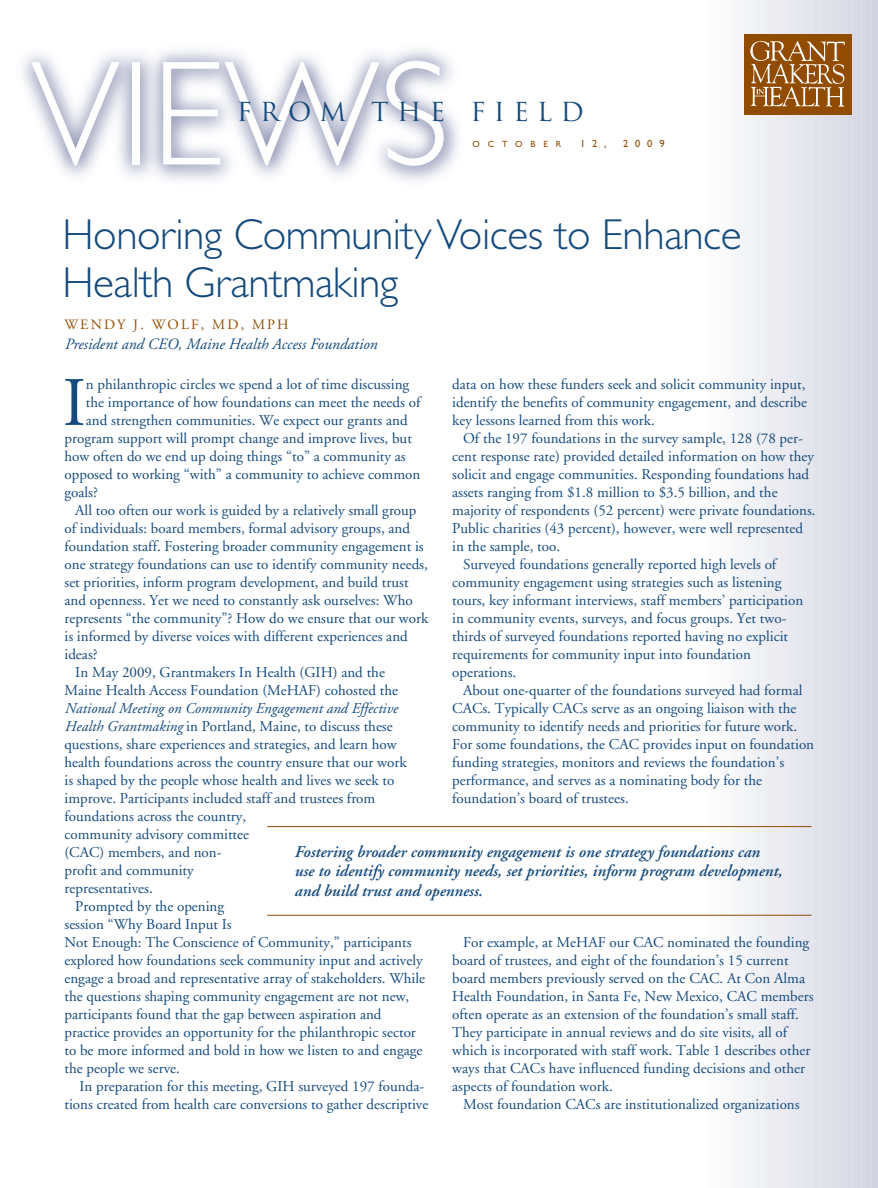
<style>
.page{position:relative;width:878px;height:1188px;background:#fff}
.page>*{position:absolute;margin:0;border:0;box-sizing:border-box;transform-origin:0 0}
.t1{font:69.3px "Adobe Garamond";color:#144a7c}
.t2{font:300 43.35px/48px "Gill Sans";letter-spacing:-.01em;color:#144a7c}
.t3{font:25.5px "Trajan";letter-spacing:.325em;color:#144a7c}
.t4{font:italic 600 16.5px/19.5px "Adobe Garamond";color:#144a7c}
.t5{font:italic 15.75px "Adobe Garamond";color:#144a7c}
.t6{font:15px/18px "Adobe Garamond";color:#144a7c;text-align:justify}
.t7{font:italic 15px "Adobe Garamond";color:#144a7c}
.t8{font:14.25px "Adobe Garamond";letter-spacing:.15em;color:#914c01}
.t9{font:10.5px "Gill Sans";letter-spacing:.65em;color:#914c01}
.t10{font:9px "Gill Sans";letter-spacing:.865em;color:#914c01}
.s1{font-style:italic}
</style>
<div class="page">
<div style="left:712px;top:0;width:12px;height:1188px;background:#fbfcfc"></div>
<div style="left:725px;top:0;width:13px;height:1188px;background:#f7f8fa"></div>
<div style="left:734px;top:0;width:13px;height:1188px;background:#f4f5f8"></div>
<div style="left:748px;top:0;width:12px;height:1188px;background:#f0f1f5"></div>
<div style="left:757px;top:0;width:12px;height:1188px;background:#eef0f4"></div>
<div style="left:766px;top:0;width:12px;height:1188px;background:#ecedf2"></div>
<div style="left:775px;top:0;width:13px;height:1188px;background:#ebebf1"></div>
<div style="left:784px;top:0;width:13px;height:1188px;background:#e8e9f0"></div>
<div style="left:793px;top:0;width:13px;height:1188px;background:#e5e7ee"></div>
<div style="left:807px;top:0;width:12px;height:1188px;background:#e2e4ec"></div>
<div style="left:816px;top:0;width:12px;height:1188px;background:#e0e1ea"></div>
<div style="left:825px;top:0;width:12px;height:1188px;background:#dddfe9"></div>
<div style="left:834px;top:0;width:13px;height:1188px;background:#dbdde7"></div>
<div style="left:843px;top:0;width:13px;height:1188px;background:#d9dae5"></div>
<div style="left:852px;top:0;width:13px;height:1188px;background:#d7d9e4"></div>
<div style="left:866px;top:0;width:12px;height:1188px;background:#d4d5e2"></div>
<svg style="left:31px;top:62px;width:88px;height:103px"></svg>
<svg style="left:163px;top:62px;width:216px;height:103px"></svg>
<svg style="left:386px;top:61px;width:57px;height:105px"></svg>
<img style="left:744px;top:35px;width:107px;height:79px">
<hr style="left:267px;top:915px;width:544px;height:1px;background:#914c01">
<hr style="left:267px;top:826px;width:544px;height:1px;background:#914c01">
<h3 class="t3" style="left:237px;top:97px;width:348px">FROM THE FIELD</h3>
<p class="t10" style="left:472px;top:140px;width:90px">OCTOBER</p>
<p class="t9" style="left:580px;top:139px;width:28px">12,</p>
<p class="t9" style="left:623px;top:139px;width:43px">2009</p>
<h2 class="t2" style="left:62px;top:214px;width:680px">Honoring Community Voices to Enhance<br>Health Grantmaking</h2>
<p class="t8" style="left:64px;top:319px;width:226px">WENDY J. WOLF, MD, MPH</p>
<p class="t5" style="left:64px;top:337px;width:314px">President and CEO, Maine Health Access Foundation</p>
<h1 class="t1" style="left:63px;top:375px;width:25px">I</h1>
<p class="t6" style="left:86px;top:376px;width:325px">n philanthropic circles we spend a lot of time discussing</p>
<p class="t6" style="left:452px;top:377px;width:356px">data on how these funders seek and solicit community input, identify the benefits of community engagement, and describe key lessons learned from this work.</p>
<p class="t6" style="left:463px;top:431px;width:341px">Of the 197 foundations in the survey sample, 128 (78 per-</p>
<p class="t6" style="left:452px;top:449px;width:363px">cent response rate) provided detailed information on how they</p>
<p class="t6" style="left:452px;top:467px;width:358px">solicit and engage communities. Responding foundations had</p>
<p class="t6" style="left:452px;top:485px;width:327px">assets ranging from $1.8 million to $3.5 billion, and the</p>
<p class="t6" style="left:452px;top:503px;width:365px">majority of respondents (52 percent) were private foundations.</p>
<p class="t6" style="left:452px;top:521px;width:352px">Public charities (43 percent), however, were well represented</p>
<p class="t6" style="left:452px;top:539px;width:109px">in the sample, too.</p>
<p class="t6" style="left:463px;top:557px;width:315px">Surveyed foundations generally reported high levels of</p>
<p class="t6" style="left:452px;top:575px;width:331px">community engagement using strategies such as listening</p>
<p class="t6" style="left:452px;top:593px;width:352px">tours, key informant interviews, staff members’ participation</p>
<p class="t6" style="left:452px;top:611px;width:336px">in community events, surveys, and focus groups. Yet two-</p>
<p class="t6" style="left:452px;top:629px;width:337px">thirds of surveyed foundations reported having no explicit</p>
<p class="t6" style="left:452px;top:647px;width:300px">requirements for community input into foundation</p>
<p class="t6" style="left:452px;top:665px;width:66px">operations.</p>
<p class="t6" style="left:463px;top:683px;width:341px">About one-quarter of the foundations surveyed had formal</p>
<p class="t6" style="left:452px;top:701px;width:346px">CACs. Typically CACs serve as an ongoing liaison with the</p>
<p class="t6" style="left:452px;top:719px;width:346px">community to identify needs and priorities for future work.</p>
<p class="t6" style="left:452px;top:737px;width:363px">For some foundations, the CAC provides input on foundation</p>
<p class="t6" style="left:452px;top:755px;width:333px">funding strategies, monitors and reviews the foundation’s</p>
<p class="t6" style="left:452px;top:773px;width:311px">performance, and serves as a nominating body for the</p>
<p class="t6" style="left:452px;top:791px;width:178px">foundation’s board of trustees.</p>
<p class="t6" style="left:86px;top:394px;width:336px">the importance of how foundations can meet the needs of</p>
<p class="t6" style="left:86px;top:412px;width:323px">and strengthen communities. We expect our grants and</p>
<p class="t6" style="left:64px;top:430px;width:349px">program support will prompt change and improve lives, but</p>
<p class="t6" style="left:64px;top:448px;width:343px">how often do we end up doing things “to” a community as</p>
<p class="t6" style="left:64px;top:466px;width:357px">opposed to working “with” a community to achieve common</p>
<p class="t6" style="left:64px;top:484px;width:35px">goals?</p>
<p class="t6" style="left:75px;top:502px;width:343px">All too often our work is guided by a relatively small group</p>
<p class="t6" style="left:64px;top:520px;width:347px">of individuals: board members, formal advisory groups, and</p>
<p class="t6" style="left:64px;top:538px;width:361px">foundation staff. Fostering broader community engagement is</p>
<p class="t6" style="left:64px;top:556px;width:365px">one strategy foundations can use to identify community needs,</p>
<p class="t6" style="left:64px;top:574px;width:345px">set priorities, inform program development, and build trust</p>
<p class="t6" style="left:64px;top:592px;width:349px">and openness. Yet we need to constantly ask ourselves: Who</p>
<p class="t6" style="left:64px;top:610px;width:365px">represents “the community”? How do we ensure that our work</p>
<p class="t6" style="left:64px;top:628px;width:345px">is informed by diverse voices with different experiences and</p>
<p class="t6" style="left:64px;top:646px;width:35px">ideas?</p>
<p class="t6" style="left:75px;top:664px;width:311px">In May 2009, Grantmakers In Health (GIH) and the</p>
<p class="t6" style="left:64px;top:682px;width:335px">Maine Health Access Foundation (MeHAF) cohosted the</p>
<p class="t7" style="left:64px;top:702px;width:335px">National Meeting on Community Engagement and Effective</p>
<p class="t6" style="left:64px;top:718px;width:330px"><span class="s1">Health Grantmaking</span> in Portland, Maine, to discuss these</p>
<p class="t6" style="left:64px;top:736px;width:334px">questions, share experiences and strategies, and learn how</p>
<p class="t6" style="left:64px;top:754px;width:344px">health foundations across the country ensure that our work</p>
<p class="t6" style="left:64px;top:772px;width:331px">is shaped by the people whose health and lives we seek to</p>
<p class="t6" style="left:64px;top:790px;width:312px">improve. Participants included staff and trustees from</p>
<p class="t6" style="left:64px;top:808px;width:183px">foundations across the country,</p>
<p class="t6" style="left:64px;top:826px;width:186px">community advisory committee</p>
<p class="t6" style="left:64px;top:844px;width:159px">(CAC) members, and non-</p>
<p class="t6" style="left:64px;top:862px;width:131px">profit and community</p>
<p class="t6" style="left:64px;top:880px;width:90px">representatives.</p>
<p class="t6" style="left:75px;top:898px;width:150px">Prompted by the opening</p>
<p class="t6" style="left:64px;top:916px;width:169px">session “Why Board Input Is</p>
<p class="t6" style="left:64px;top:934px;width:348px">Not Enough: The Conscience of Community,” participants</p>
<p class="t6" style="left:64px;top:952px;width:359px">explored how foundations seek community input and actively</p>
<p class="t6" style="left:64px;top:970px;width:362px">engage a broad and representative array of stakeholders. While</p>
<p class="t6" style="left:64px;top:988px;width:346px">the questions shaping community engagement are not new,</p>
<p class="t6" style="left:64px;top:1006px;width:318px">participants found that the gap between aspiration and</p>
<p class="t6" style="left:64px;top:1024px;width:353px">practice provides an opportunity for the philanthropic sector</p>
<p class="t6" style="left:64px;top:1042px;width:359px">to be more informed and bold in how we listen to and engage</p>
<p class="t6" style="left:64px;top:1060px;width:117px">the people we serve.</p>
<p class="t6" style="left:79px;top:1078px;width:346px">In preparation for this meeting, GIH surveyed 197 founda-</p>
<p class="t6" style="left:64px;top:1096px;width:365px">tions created from health care conversions to gather descriptive</p>
<p class="t4" style="left:294px;top:843px;width:489px">Fostering broader community engagement is one strategy foundations can use to identify community needs, set priorities, inform program development, and build trust and openness.</p>
<p class="t6" style="left:452px;top:935px;width:363px;text-align:left;text-indent:11px">For example, at MeHAF our CAC nominated the founding board of trustees, and eight of the foundation’s 15 current board members previously served on the CAC. At Con Alma Health Foundation, in Santa Fe, New Mexico, CAC members often operate as an extension of the foundation’s small staff.<br>They participate in annual reviews and do site visits, all of which is incorporated with staff work. Table 1 describes other ways that CACs have influenced funding decisions and other aspects of foundation work.</p>
<p class="t6" style="left:463px;top:1097px;width:338px">Most foundation CACs are institutionalized organizations</p>
</div>
